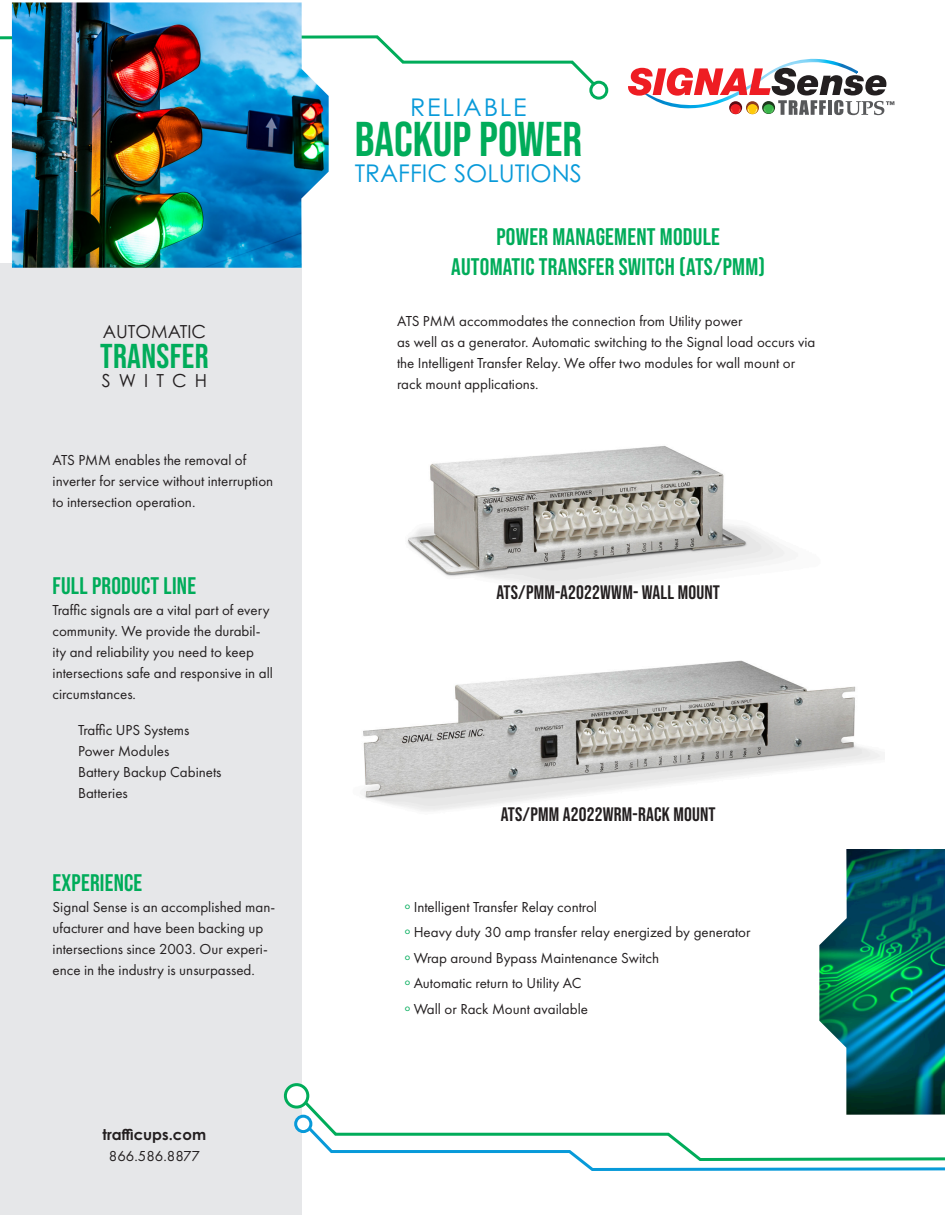
<style>
.page{position:relative;width:945px;height:1215px;background:#fff}
.page>*{position:absolute;margin:0;border:0;box-sizing:border-box;transform-origin:0 0}
.t1{font:48.75px "Bebas Neue";color:#00ac5a}
.t2{font:34.5px "Bebas Neue";letter-spacing:.01em;color:#00ac5a}
.t3{font:24.45px "Century Gothic Pro";color:#089ad9}
.t4{font:24.45px "Century Gothic Pro";letter-spacing:.07em;color:#089ad9}
.t5{font:24px/30px "Bebas Neue";letter-spacing:.01em;color:#00ac5a;text-align:center}
.t6{font:19.5px "Bebas Neue";letter-spacing:.01em;color:#231f20}
.t7{font:18px "Century Gothic Pro";color:#231f20}
.t8{font:15px/21px "Futura PT";color:#231f20}
.t9{font:700 15px/21.6px "Century Gothic Pro";color:#231f20;text-align:center}
.s1{font-family:"Futura PT";font-weight:400}
</style>
<div class="page">
<img style="left:363px;top:660px;width:518px;height:151px">
<img style="left:407px;top:446px;width:378px;height:143px">
<div style="left:0;top:263px;width:302px;height:952px;background:#e6e7e9"></div>
<svg style="left:628px;top:59px;width:266px;height:56px"></svg>
<div style="left:285px;top:1085px;width:23px;height:22px;background:#fff;border-radius:50%"></div>
<div style="left:284px;top:1083px;width:25px;height:26px;border:3px solid #00ac5a;border-radius:50%"></div>
<img style="left:819px;top:849px;width:126px;height:249px">
<svg style="left:301px;top:1098px;width:644px;height:73px"></svg>
<div style="left:296px;top:1116px;width:15px;height:16px;background:#fff;border-radius:50%"></div>
<div style="left:294px;top:1115px;width:18px;height:18px;border:3px solid #089ad9;border-radius:50%"></div>
<svg style="left:0;top:34px;width:599px;height:54px"></svg>
<div style="left:589px;top:81px;width:19px;height:19px;border:3px solid #00ac5a;border-radius:50%"></div>
<img style="left:12px;top:2px;width:317px;height:266px">
<p class="t7" style="left:103px;top:320px;width:105px">AUTOMATIC</p>
<p class="t2" style="left:100px;top:336px;width:110px">TRANSFER</p>
<p class="t7" style="left:102px;top:370px;width:107px">SWITCH</p>
<p class="t8" style="left:53px;top:450px;width:222px">ATS PMM enables the removal of inverter for service without interruption to intersection operation.</p>
<p class="t5" style="left:53px;top:571px;width:145px">FULL PRODUCT LINE</p>
<p class="t8" style="left:53px;top:600px;width:222px">Traffic signals are a vital part of every community. We provide the durabil&shy;ity and reliability you need to keep intersections safe and responsive in all circumstances.</p>
<p class="t8" style="left:78px;top:720px;width:113px">Traffic UPS Systems</p>
<p class="t8" style="left:78px;top:741px;width:93px">Power Modules</p>
<p class="t8" style="left:78px;top:762px;width:145px">Battery Backup Cabinets</p>
<p class="t8" style="left:78px;top:783px;width:51px">Batteries</p>
<p class="t5" style="left:53px;top:868px;width:91px">EXPERIENCE</p>
<p class="t8" style="left:53px;top:897px;width:224px">Signal Sense is an accomplished man&shy;ufacturer and have been backing up intersections since 2003. Our experi&shy;ence in the industry is unsurpassed.</p>
<p class="t9" style="left:103px;top:1123px;width:105px">trafficups.com<br><span class="s1">866.586.8877</span></p>
<p class="t4" style="left:410px;top:92px;width:118px">RELIABLE</p>
<p class="t1" style="left:355px;top:112px;width:229px">BACKUP POWER</p>
<p class="t3" style="left:355px;top:159px;width:229px">TRAFFIC SOLUTIONS</p>
<p class="t5" style="left:451px;top:222px;width:315px">POWER MANAGEMENT MODULE<br>AUTOMATIC TRANSFER SWITCH (ATS/PMM)</p>
<p class="t8" style="left:397px;top:311px;width:420px">ATS PMM accommodates the connection from Utility power<br>as well as a generator. Automatic switching to the Signal load occurs via the Intelligent Transfer Relay. We offer two modules for wall mount or rack mount applications.</p>
<p class="t6" style="left:496px;top:582px;width:225px">ATS/PMM-A2022WWM- WALL MOUNT</p>
<p class="t6" style="left:501px;top:804px;width:216px">ATS/PMM A2022WRM-RACK MOUNT</p>
<p class="t8" style="left:405px;top:896px;width:194px"><sup>o</sup> Intelligent Transfer Relay control</p>
<p class="t8" style="left:405px;top:922px;width:347px"><sup>o</sup> Heavy duty 30 amp transfer relay energized by generator</p>
<p class="t8" style="left:405px;top:947px;width:256px"><sup>o</sup> Wrap around Bypass Maintenance Switch</p>
<p class="t8" style="left:405px;top:973px;width:179px"><sup>o</sup> Automatic return to Utility AC</p>
<p class="t8" style="left:405px;top:998px;width:185px"><sup>o</sup> Wall or Rack Mount available</p>
</div>
